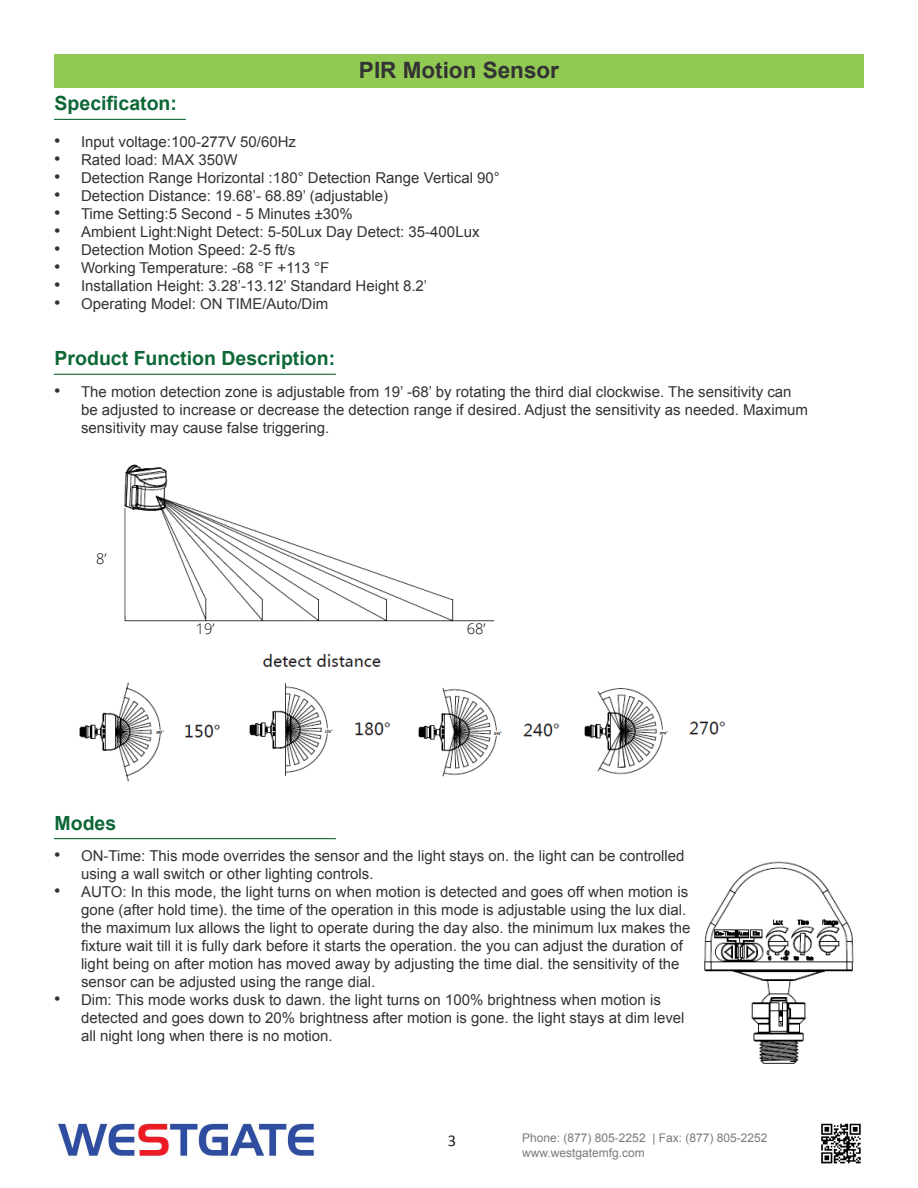
<style>
.page{position:relative;width:918px;height:1188px;background:#fff}
.page>*{position:absolute;margin:0;border:0;box-sizing:border-box;transform-origin:0 0}
.t1{font:700 22.5px "Arial";color:#323332}
.t2{font:700 19.5px "Arial";color:#0d6736}
.t3{font:16.5px "Calibri";color:#231f20}
.t4{font:15px/18px "Arial";color:#333}
.t5{font:300 14.55px "Open Sans";color:#040503}
.t6{font:12px "Arial";color:#787a7d}
.s1{font-size:18px}
</style>
<div class="page">
<img style="left:58px;top:1123px;width:256px;height:34px">
<img style="left:821px;top:1123px;width:40px;height:41px">
<hr style="left:54px;top:838px;width:282px;height:1px;background:#0d6736">
<hr style="left:54px;top:374px;width:282px;height:1px;background:#0d6736">
<hr style="left:54px;top:119px;width:132px;height:1px;background:#0d6736">
<img style="left:79px;top:682px;width:141px;height:100px">
<img style="left:249px;top:684px;width:142px;height:92px">
<img style="left:418px;top:688px;width:142px;height:89px">
<img style="left:584px;top:688px;width:142px;height:87px">
<div style="left:54px;top:54px;width:810px;height:33px;background:#91c953"></div>
<img style="left:124px;top:464px;width:371px;height:203px">
<div style="left:186px;top:623px;width:39px;height:20px;background:#fff"></div>
<div style="left:456px;top:623px;width:40px;height:20px;background:#fff"></div>
<img style="left:704px;top:861px;width:150px;height:203px">
<p class="t1" style="left:359px;top:55px;width:202px">PIR Motion Sensor</p>
<p class="t2" style="left:55px;top:90px;width:124px">Specificaton:</p>
<p class="t4" style="left:54px;top:133px;width:244px"><span class="s1">•</span> Input voltage:100-277V 50/60Hz</p>
<p class="t4" style="left:54px;top:151px;width:185px"><span class="s1">•</span> Rated load: MAX 350W</p>
<p class="t4" style="left:54px;top:169px;width:447px"><span class="s1">•</span> Detection Range Horizontal :180° Detection Range Vertical 90°</p>
<p class="t4" style="left:54px;top:187px;width:336px"><span class="s1">•</span> Detection Distance: 19.68’- 68.89’ (adjustable)</p>
<p class="t4" style="left:54px;top:205px;width:300px"><span class="s1">•</span> Time Setting:5 Second - 5 Minutes ±30%</p>
<p class="t4" style="left:54px;top:223px;width:427px"><span class="s1">•</span> Ambient Light:Night Detect: 5-50Lux Day Detect: 35-400Lux</p>
<p class="t4" style="left:54px;top:241px;width:243px"><span class="s1">•</span> Detection Motion Speed: 2-5 ft/s</p>
<p class="t4" style="left:54px;top:259px;width:277px"><span class="s1">•</span> Working Temperature: -68 °F +113 °F</p>
<p class="t4" style="left:54px;top:277px;width:375px"><span class="s1">•</span> Installation Height: 3.28’-13.12’ Standard Height 8.2’</p>
<p class="t4" style="left:54px;top:295px;width:276px"><span class="s1">•</span> Operating Model: ON TIME/Auto/Dim</p>
<p class="t2" style="left:55px;top:345px;width:282px">Product Function Description:</p>
<p class="t4" style="left:81px;top:383px;width:729px;text-indent:-27px"><span class="s1">•</span> The motion detection zone is adjustable from 19’ -68’ by rotating the third dial clockwise. The sensitivity can be adjusted to increase or decrease the detection range if desired. Adjust the sensitivity as needed. Maximum sensitivity may cause false triggering.</p>
<p class="t5" style="left:96px;top:549px;width:12px">8’</p>
<p class="t2" style="left:55px;top:810px;width:63px">Modes</p>
<p class="t5" style="left:196px;top:619px;width:20px">19’</p>
<p class="t5" style="left:467px;top:619px;width:20px">68’</p>
<p class="t4" style="left:81px;top:847px;width:605px;text-indent:-27px"><span class="s1">•</span> ON-Time: This mode overrides the sensor and the light stays on. the light can be controlled using a wall switch or other lighting controls.</p>
<p class="t4" style="left:81px;top:883px;width:611px;text-indent:-27px"><span class="s1">•</span> AUTO: In this mode, the light turns on when motion is detected and goes off when motion is gone (after hold time). the time of the operation in this mode is adjustable using the lux dial. the maximum lux allows the light to operate during the day also. the minimum lux makes the fixture wait till it is fully dark before it starts the operation. the you can adjust the duration of light being on after motion has moved away by adjusting the time dial. the sensitivity of the sensor can be adjusted using the range dial.</p>
<p class="t4" style="left:81px;top:991px;width:605px;text-indent:-27px"><span class="s1">•</span> Dim: This mode works dusk to dawn. the light turns on 100% brightness when motion is detected and goes down to 20% brightness after motion is gone. the light stays at dim level all night long when there is no motion.</p>
<p class="t3" style="left:448px;top:1130px;width:10px">3</p>
<p class="t6" style="left:522px;top:1130px;width:247px">Phone: (877) 805-2252 | Fax: (877) 805-2252</p>
<p class="t6" style="left:522px;top:1145px;width:124px">www.westgatemfg.com</p>
</div>
